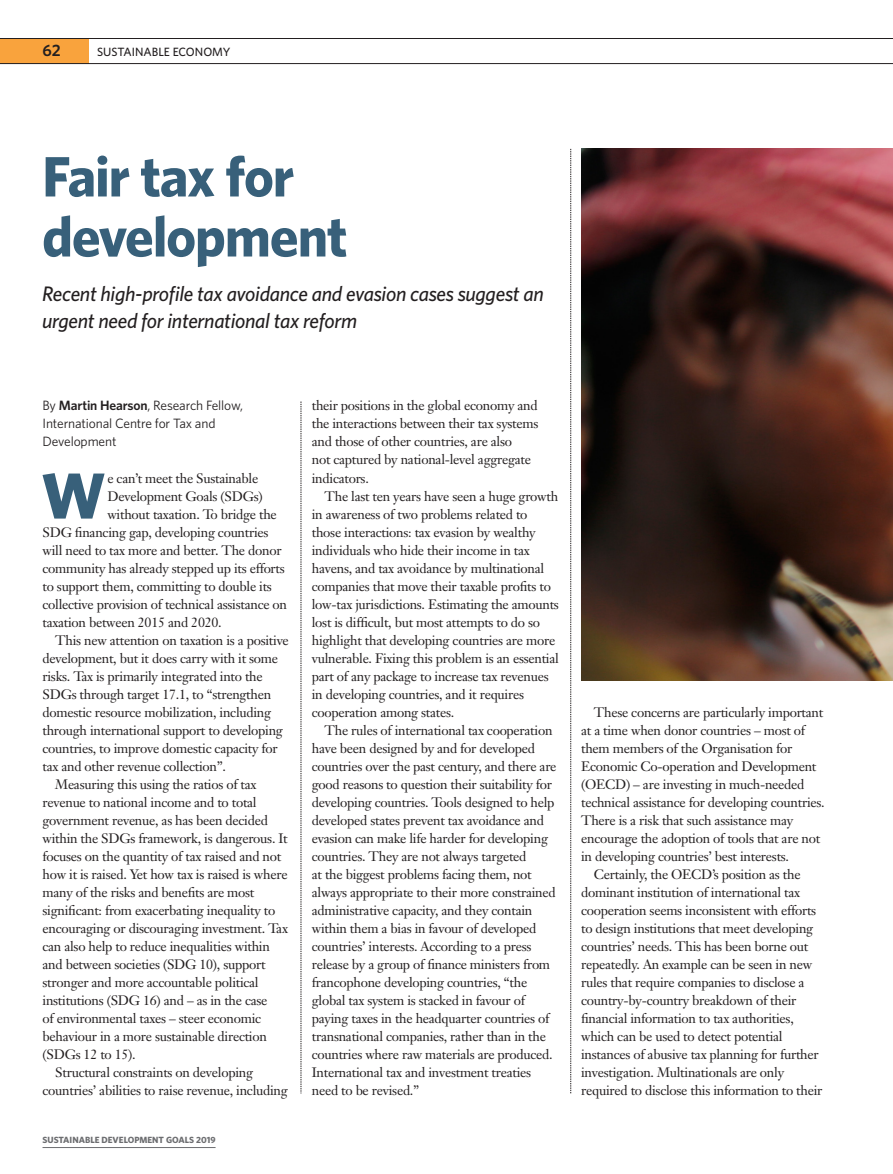
<style>
.page{position:relative;width:893px;height:1174px;background:#fff}
.page>*{position:absolute;margin:0;border:0;box-sizing:border-box;transform-origin:0 0}
.Body_DC{font:700 65.1px "Whitney";color:#38607a}
.Headline{font:700 57px/60px "Whitney";letter-spacing:-.025em;color:#38607a}
.Headline-2{font:italic 500 21px/27px "Whitney";letter-spacing:-.015em;color:#231f20}
.t1{font:600 16.5px "Whitney";color:#231f20}
.Body_para{font:13.5px/18px "Janson Text";letter-spacing:-.02em;color:#231f20}
.Body_DC-2{font:13.5px "Janson Text";letter-spacing:-.02em;color:#231f20}
.Byline{font:13.5px/18px "Whitney";letter-spacing:-.01em;color:#231f20}
.t2{font:500 12px "Whitney";color:#231f20}
.t3{font:700 9px "Whitney";color:#6c6d70}
.s1{font-weight:600}
</style>
<div class="page">
<div style="left:0;top:38px;width:89px;height:26px;background:#f9a33d"></div>
<svg style="left:570px;top:149px;width:1px;height:944px"></svg>
<svg style="left:301px;top:401px;width:1px;height:692px"></svg>
<img style="left:581px;top:149px;width:312px;height:531px">
<hr style="left:0;top:63px;width:893px;height:1px;background:#231f20">
<hr style="left:43px;top:1147px;width:173px;height:1px;background:#6c6d70">
<hr style="left:0;top:38px;width:893px;height:1px;background:#231f20">
<p class="t1" style="left:43px;top:40px;width:20px">62</p>
<p class="t2" style="left:97px;top:43px;width:135px">SUSTAINABLE ECONOMY</p>
<p class="Headline" style="left:42px;top:145px;width:307px">Fair tax for development</p>
<p class="Headline-2" style="left:42px;top:279px;width:503px">Recent high-profile tax avoidance and evasion cases suggest an urgent need for international tax reform</p>
<p class="Byline" style="left:43px;top:396px;width:202px">By <span class="s1">Martin Hearson</span>, Research Fellow,<br>International Centre for Tax and<br>Development</p>
<p class="Body_DC" style="left:41px;top:452px;width:66px">W</p>
<p class="Body_DC-2" style="left:107px;top:469px;width:152px">e can’t meet the Sustainable</p>
<p class="Body_DC-2" style="left:107px;top:487px;width:157px">Development Goals (SDGs)</p>
<p class="Body_DC-2" style="left:107px;top:505px;width:171px">without taxation. To bridge the</p>
<p class="Body_DC-2" style="left:43px;top:523px;width:228px">SDG financing gap, developing countries</p>
<p class="Body_DC-2" style="left:43px;top:541px;width:241px">will need to tax more and better. The donor</p>
<p class="Body_DC-2" style="left:43px;top:559px;width:244px">community has already stepped up its efforts</p>
<p class="Body_DC-2" style="left:43px;top:577px;width:231px">to support them, committing to double its</p>
<p class="Body_DC-2" style="left:43px;top:595px;width:246px">collective provision of technical assistance on</p>
<p class="Body_DC-2" style="left:43px;top:613px;width:181px">taxation between 2015 and 2020.</p>
<p class="Body_para" style="left:43px;top:631px;width:248px;text-indent:13px">This new attention on taxation is a positive development, but it does carry with it some risks. Tax is primarily integrated into the SDGs through target 17.1, to “strengthen domestic resource mobilization, including through international support to developing countries, to improve domestic capacity for tax and other revenue collection”.</p>
<p class="Body_para" style="left:43px;top:775px;width:247px;text-indent:13px">Measuring this using the ratios of tax revenue to national income and to total government revenue, as has been decided within the SDGs framework, is dangerous. It focuses on the quantity of tax raised and not how it is raised. Yet how tax is raised is where many of the risks and benefits are most significant: from exacerbating inequality to encouraging or discouraging investment. Tax can also help to reduce inequalities within and between societies (SDG 10), support stronger and more accountable political institutions (SDG 16) and – as in the case<br>of environmental taxes – steer economic behaviour in a more sustainable direction (SDGs 12 to 15).</p>
<p class="Body_para" style="left:43px;top:1063px;width:247px;text-indent:13px">Structural constraints on developing countries’ abilities to raise revenue, including</p>
<p class="t3" style="left:43px;top:1133px;width:175px">SUSTAINABLE DEVELOPMENT GOALS 2019</p>
<p class="Body_para" style="left:312px;top:397px;width:228px">their positions in the global economy and the interactions between their tax systems and those of other countries, are also<br>not captured by national-level aggregate indicators.</p>
<p class="Body_para" style="left:312px;top:487px;width:249px;text-indent:13px">The last ten years have seen a huge growth in awareness of two problems related to those interactions: tax evasion by wealthy individuals who hide their income in tax havens, and tax avoidance by multinational companies that move their taxable profits to low-tax jurisdictions. Estimating the amounts lost is difficult, but most attempts to do so highlight that developing countries are more vulnerable. Fixing this problem is an essential part of any package to increase tax revenues in developing countries, and it requires cooperation among states.</p>
<p class="Body_para" style="left:312px;top:721px;width:246px;text-indent:13px">The rules of international tax cooperation have been designed by and for developed countries over the past century, and there are good reasons to question their suitability for developing countries. Tools designed to help developed states prevent tax avoidance and evasion can make life harder for developing countries. They are not always targeted<br>at the biggest problems facing them, not always appropriate to their more constrained administrative capacity, and they contain within them a bias in favour of developed countries’ interests. According to a press release by a group of finance ministers from francophone developing countries, “the global tax system is stacked in favour of paying taxes in the headquarter countries of transnational companies, rather than in the countries where raw materials are produced.<br>International tax and investment treaties need to be revised.”</p>
<p class="Body_para" style="left:581px;top:703px;width:245px;text-indent:13px">These concerns are particularly important at a time when donor countries – most of them members of the Organisation for Economic Co-operation and Development (OECD) – are investing in much-needed technical assistance for developing countries.<br>There is a risk that such assistance may encourage the adoption of tools that are not in developing countries’ best interests.</p>
<p class="Body_para" style="left:581px;top:865px;width:243px;text-indent:13px">Certainly, the OECD’s position as the dominant institution of international tax cooperation seems inconsistent with efforts to design institutions that meet developing countries’ needs. This has been borne out repeatedly. An example can be seen in new rules that require companies to disclose a country-by-country breakdown of their financial information to tax authorities, which can be used to detect potential instances of abusive tax planning for further investigation. Multinationals are only required to disclose this information to their</p>
</div>
